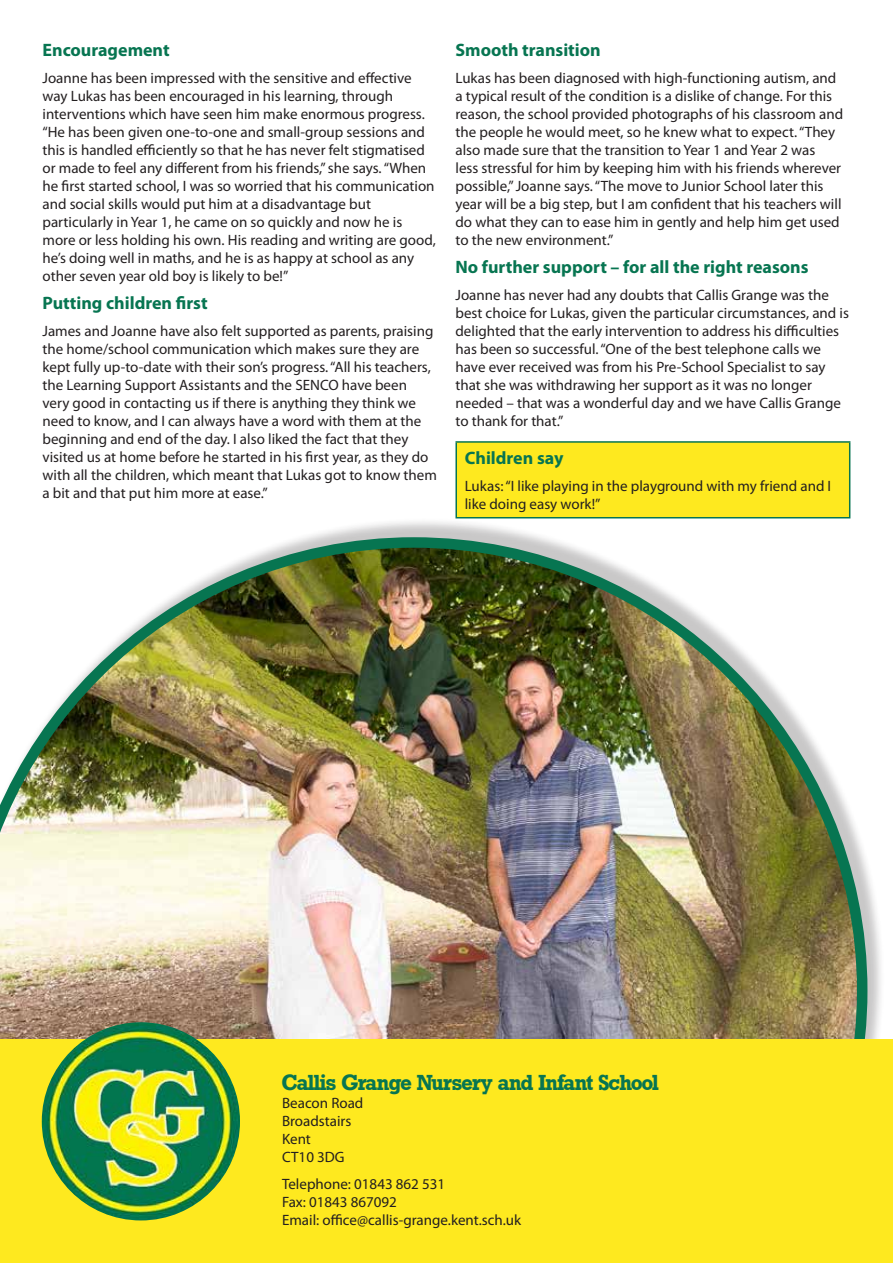
<style>
.page{position:relative;width:893px;height:1263px;background:#fff}
.page>*{position:absolute;margin:0;border:0;box-sizing:border-box;transform-origin:0 0}
.t1{font:700 21px "Rockwell";color:#077551}
.t2{font:700 18px "Myriad Pro";color:#077551}
.t3{font:15px/18px "Myriad Pro";color:#231f20}
</style>
<div class="page">
<div style="left:0;top:518px;width:885px;height:745px;background:#231f20;opacity:.25"></div>
<img style="left:0;top:537px;width:867px;height:502px">
<div style="left:456px;top:442px;width:394px;height:76px;background:#fee91f"></div>
<hr style="left:455px;top:441px;width:395px;height:2px;background:#077551">
<hr style="left:455px;top:443px;width:2px;height:74px;background:#077551">
<hr style="left:849px;top:443px;width:1px;height:74px;background:#077551">
<hr style="left:455px;top:517px;width:395px;height:1px;background:#077551">
<div style="left:0;top:1039px;width:893px;height:224px;background:#fee91f"></div>
<img style="left:42px;top:1022px;width:198px;height:198px;border-radius:99px">
<p class="t2" style="left:43px;top:40px;width:129px">Encouragement</p>
<p class="t3" style="left:43px;top:70px;width:395px">Joanne has been impressed with the sensitive and effective way Lukas has been encouraged in his learning, through interventions which have seen him make enormous progress. “He has been given one-to-one and small-group sessions and this is handled efficiently so that he has never felt stigmatised or made to feel any different from his friends,” she says. “When he first started school, I was so worried that his communication and social skills would put him at a disadvantage but particularly in Year 1, he came on so quickly and now he is more or less holding his own. His reading and writing are good, he’s doing well in maths, and he is as happy at school as any other seven year old boy is likely to be!”</p>
<p class="t2" style="left:43px;top:292px;width:167px">Putting children first</p>
<p class="t3" style="left:43px;top:322px;width:396px">James and Joanne have also felt supported as parents, praising the home/school communication which makes sure they are kept fully up-to-date with their son’s progress. “All his teachers, the Learning Support Assistants and the SENCO have been very good in contacting us if there is anything they think we need to know, and I can always have a word with them at the beginning and end of the day. I also liked the fact that they visited us at home before he started in his first year, as they do with all the children, which meant that Lukas got to know them a bit and that put him more at ease.”</p>
<p class="t2" style="left:455px;top:40px;width:147px">Smooth transition</p>
<p class="t3" style="left:455px;top:70px;width:389px">Lukas has been diagnosed with high-functioning autism, and a typical result of the condition is a dislike of change. For this reason, the school provided photographs of his classroom and the people he would meet, so he knew what to expect. “They also made sure that the transition to Year 1 and Year 2 was<br>less stressful for him by keeping him with his friends wherever possible,” Joanne says. “The move to Junior School later this year will be a big step, but I am confident that his teachers will do what they can to ease him in gently and help him get used to the new environment.”</p>
<p class="t2" style="left:455px;top:256px;width:355px">No further support – for all the right reasons</p>
<p class="t3" style="left:455px;top:286px;width:395px">Joanne has never had any doubts that Callis Grange was the best choice for Lukas, given the particular circumstances, and is delighted that the early intervention to address his difficulties has been so successful. “One of the best telephone calls we have ever received was from his Pre-School Specialist to say that she was withdrawing her support as it was no longer needed – that was a wonderful day and we have Callis Grange to thank for that.”</p>
<p class="t2" style="left:465px;top:448px;width:100px">Children say</p>
<p class="t3" style="left:465px;top:477px;width:368px">Lukas: “I like playing in the playground with my friend and I like doing easy work!”</p>
<h1 class="t1" style="left:282px;top:1071px;width:378px">Callis Grange Nursery and Infant School</h1>
<p class="t3" style="left:282px;top:1094px;width:83px">Beacon Road<br>Broadstairs<br>Kent<br>CT10 3DG</p>
<p class="t3" style="left:282px;top:1176px;width:241px">Telephone: 01843 862 531<br>Fax: 01843 867092<br>Email: office@callis-grange.kent.sch.uk</p>
</div>
